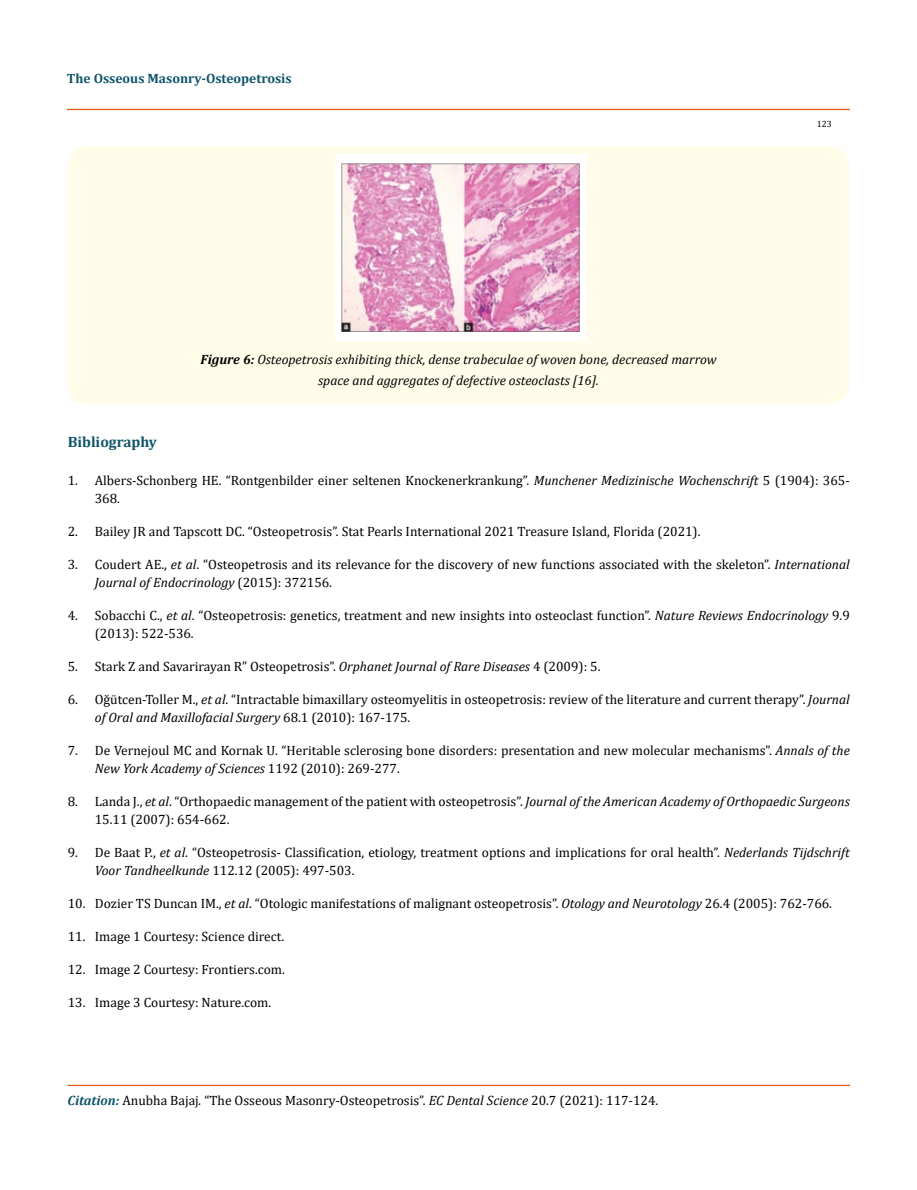
<style>
.page{position:relative;width:917px;height:1190px;background:#fff}
.page>*{position:absolute;margin:0;border:0;box-sizing:border-box;transform-origin:0 0}
.t1{font:700 15px "Cambria";color:#0e546a}
.t2{font:13.5px/18px "Cambria";color:#000}
.t3{font:italic 13.5px/21px "Cambria";color:#000;text-align:center}
.t4{font:700 13.5px "Cambria";color:#0e546a}
.t5{font:9px "Cambria";color:#000}
.s1{font-weight:700}
.s2{font-style:italic}
.s3{font-weight:700;font-style:italic;color:#0e546a}
</style>
<div class="page">
<div style="left:67px;top:109px;width:782px;height:1px;border:1px solid #e05d1a"></div>
<div style="left:68px;top:1085px;width:781px;height:1px;border:1px solid #e05d1a"></div>
<div style="left:68px;top:147px;width:781px;height:257px;background:#fffde9;border-radius:18px"></div>
<img style="left:335px;top:154px;width:252px;height:186px">
<p class="t4" style="left:67px;top:69px;width:226px">The Osseous Masonry-Osteopetrosis</p>
<p class="t3" style="left:200px;top:348px;width:517px"><span class="s1">Figure 6:</span> Osteopetrosis exhibiting thick, dense trabeculae of woven bone, decreased marrow space and aggregates of defective osteoclasts [16].</p>
<p class="t5" style="left:816px;top:118px;width:16px">123</p>
<p class="t1" style="left:68px;top:431px;width:91px">Bibliography</p>
<p class="t2" style="left:95px;top:471px;width:756px;text-indent:-27px">1. Albers-Schonberg HE. “Rontgenbilder einer seltenen Knockenerkrankung”. <span class="s2">Munchener Medizinische Wochenschrift</span> 5 (1904): 365-<br>368.</p>
<p class="t2" style="left:68px;top:522px;width:634px">2. Bailey JR and Tapscott DC. “Osteopetrosis”. Stat Pearls International 2021 Treasure Island, Florida (2021).</p>
<p class="t2" style="left:95px;top:555px;width:756px;text-indent:-27px">3. Coudert AE., <span class="s2">et al</span>. “Osteopetrosis and its relevance for the discovery of new functions associated with the skeleton”. <span class="s2">International<br>Journal of Endocrinology</span> (2015): 372156.</p>
<p class="t2" style="left:95px;top:606px;width:756px;text-indent:-27px">4. Sobacchi C., <span class="s2">et al</span>. “Osteopetrosis: genetics, treatment and new insights into osteoclast function”. <span class="s2">Nature Reviews Endocrinology</span> 9.9 (2013): 522-536.</p>
<p class="t2" style="left:68px;top:657px;width:534px">5. Stark Z and Savarirayan R” Osteopetrosis”. <span class="s2">Orphanet Journal of Rare Diseases</span> 4 (2009): 5.</p>
<p class="t2" style="left:95px;top:690px;width:756px;text-indent:-27px">6. Oğütcen-Toller M., <span class="s2">et al</span>. “Intractable bimaxillary osteomyelitis in osteopetrosis: review of the literature and current therapy”. <span class="s2">Journal of Oral and Maxillofacial Surgery</span> 68.1 (2010): 167-175.</p>
<p class="t2" style="left:95px;top:741px;width:756px;text-indent:-27px">7. De Vernejoul MC and Kornak U. “Heritable sclerosing bone disorders: presentation and new molecular mechanisms”. <span class="s2">Annals of the<br>New York Academy of Sciences</span> 1192 (2010): 269-277.</p>
<p class="t2" style="left:95px;top:792px;width:756px;text-indent:-27px">8. Landa J., <span class="s2">et al</span>. “Orthopaedic management of the patient with osteopetrosis”. <span class="s2">Journal of the American Academy of Orthopaedic Surgeons<br></span>15.11 (2007): 654-662.</p>
<p class="t2" style="left:95px;top:843px;width:756px;text-indent:-27px">9. De Baat P., <span class="s2">et al</span>. “Osteopetrosis- Classification, etiology, treatment options and implications for oral health”. <span class="s2">Nederlands Tijdschrift<br>Voor Tandheelkunde</span> 112.12 (2005): 497-503.</p>
<p class="t2" style="left:68px;top:894px;width:765px">10. Dozier TS Duncan IM., <span class="s2">et al</span>. “Otologic manifestations of malignant osteopetrosis”. <span class="s2">Otology and Neurotology</span> 26.4 (2005): 762-766.</p>
<p class="t2" style="left:68px;top:927px;width:218px">11. Image 1 Courtesy: Science direct.</p>
<p class="t2" style="left:68px;top:960px;width:219px">12. Image 2 Courtesy: Frontiers.com.</p>
<p class="t2" style="left:68px;top:993px;width:205px">13. Image 3 Courtesy: Nature.com.</p>
<p class="t2" style="left:68px;top:1091px;width:592px"><span class="s3">Citation:</span> Anubha Bajaj<span class="s2">.</span> “The Osseous Masonry-Osteopetrosis”. <span class="s2">EC Dental Science</span> 20.7 (2021): 117-124.</p>
</div>
